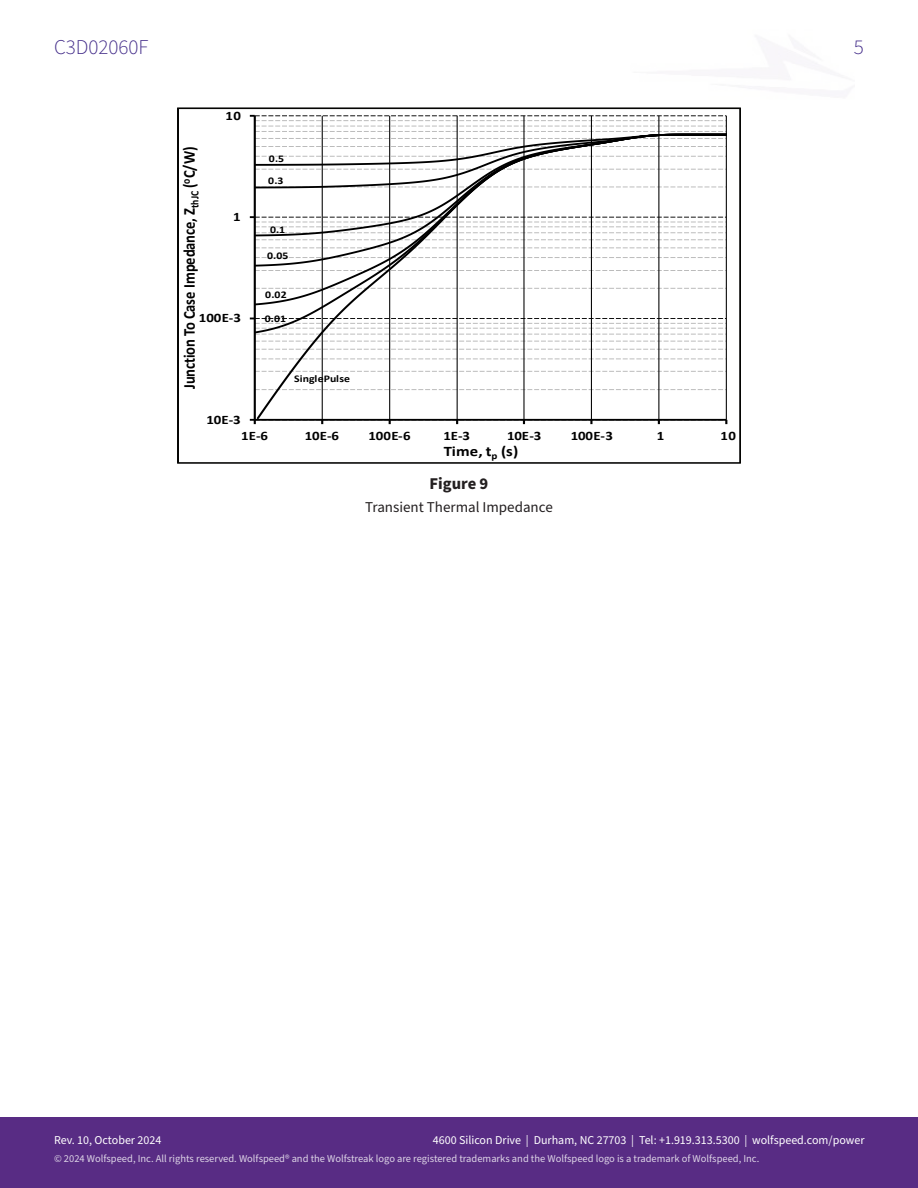
<style>
.page{position:relative;width:918px;height:1188px;background:#fff}
.page>*{position:absolute;margin:0;border:0;box-sizing:border-box;transform-origin:0 0}
.t1{font:300 21px "Source Sans Pro";color:#412a88}
.t2{font:700 16.65px "Calibri";letter-spacing:-.01em;color:#000;scale:.87 1}
.Section{font:700 16.5px "Source Sans Pro";color:#231f20}
.t3{font:15px "Source Sans Pro";color:#231f20}
.t4{font:700 14.55px "Calibri";color:#000;scale:1.15 1}
.t5{font:700 12.9px "Calibri";letter-spacing:-.005em;color:#000;scale:1.15 1}
.t6{font:12px "Source Sans Pro";color:#fff}
.t7{font:10.5px "Source Sans Pro";color:#fff}
.t8{font:700 10.2px "Calibri";letter-spacing:.015em;color:#000;scale:1.15 1}
</style>
<div class="page">
<div style="left:0;top:1118px;width:918px;height:70px;background:#582c84"></div>
<svg style="left:249px;top:114px;width:479px;height:311px"></svg>
<div style="left:177px;top:107px;width:564px;height:357px;border:2px solid #050503"></div>
<p class="t1" style="left:54px;top:33px;width:96px">C3D02060F</p>
<p class="t5" style="left:226px;top:106px;width:15px">10</p>
<p class="t2" style="left:178px;top:389px;width:280px;rotate:-90deg">Junction To Case Impedance, Z<sub>thJC</sub> (<sup>o</sup>C/W)</p>
<p class="t5" style="left:233px;top:208px;width:8px">1</p>
<p class="t5" style="left:199px;top:309px;width:38px">100E-3</p>
<p class="t5" style="left:207px;top:410px;width:31px">10E-3</p>
<p class="t8" style="left:269px;top:151px;width:15px">0.5</p>
<p class="t8" style="left:268px;top:174px;width:15px">0.3</p>
<p class="t8" style="left:270px;top:222px;width:15px">0.1</p>
<p class="t8" style="left:267px;top:248px;width:20px">0.05</p>
<p class="t8" style="left:265px;top:287px;width:20px">0.02</p>
<p class="t8" style="left:265px;top:311px;width:20px">0.01</p>
<p class="t8" style="left:294px;top:371px;width:50px">SinglePulse</p>
<p class="t5" style="left:241px;top:427px;width:25px">1E-6</p>
<p class="t5" style="left:305px;top:427px;width:31px">10E-6</p>
<p class="t5" style="left:369px;top:427px;width:38px">100E-6</p>
<p class="t5" style="left:443px;top:427px;width:25px">1E-3</p>
<p class="t5" style="left:507px;top:427px;width:31px">10E-3</p>
<p class="t5" style="left:571px;top:427px;width:38px">100E-3</p>
<p class="t5" style="left:657px;top:427px;width:8px">1</p>
<p class="t5" style="left:720px;top:427px;width:15px">10</p>
<p class="t4" style="left:444px;top:441px;width:66px">Time, t<sub>p</sub> (s)</p>
<p class="Section" style="left:430px;top:473px;width:60px">Figure 9</p>
<p class="t3" style="left:365px;top:497px;width:189px">Transient Thermal Impedance</p>
<h1 class="t1" style="left:854px;top:33px;width:12px">5</h1>
<p class="t6" style="left:433px;top:1132px;width:433px">4600 Silicon Drive | Durham, NC 27703 | Tel: +1.919.313.5300 | wolfspeed.com/power</p>
<p class="t7" style="left:54px;top:1152px;width:707px">© 2024 Wolfspeed, Inc. All rights reserved. Wolfspeed® and the Wolfstreak logo are registered trademarks and the Wolfspeed logo is a trademark of Wolfspeed, Inc.</p>
<p class="t6" style="left:54px;top:1132px;width:109px">Rev. 10, October 2024</p>
</div>
